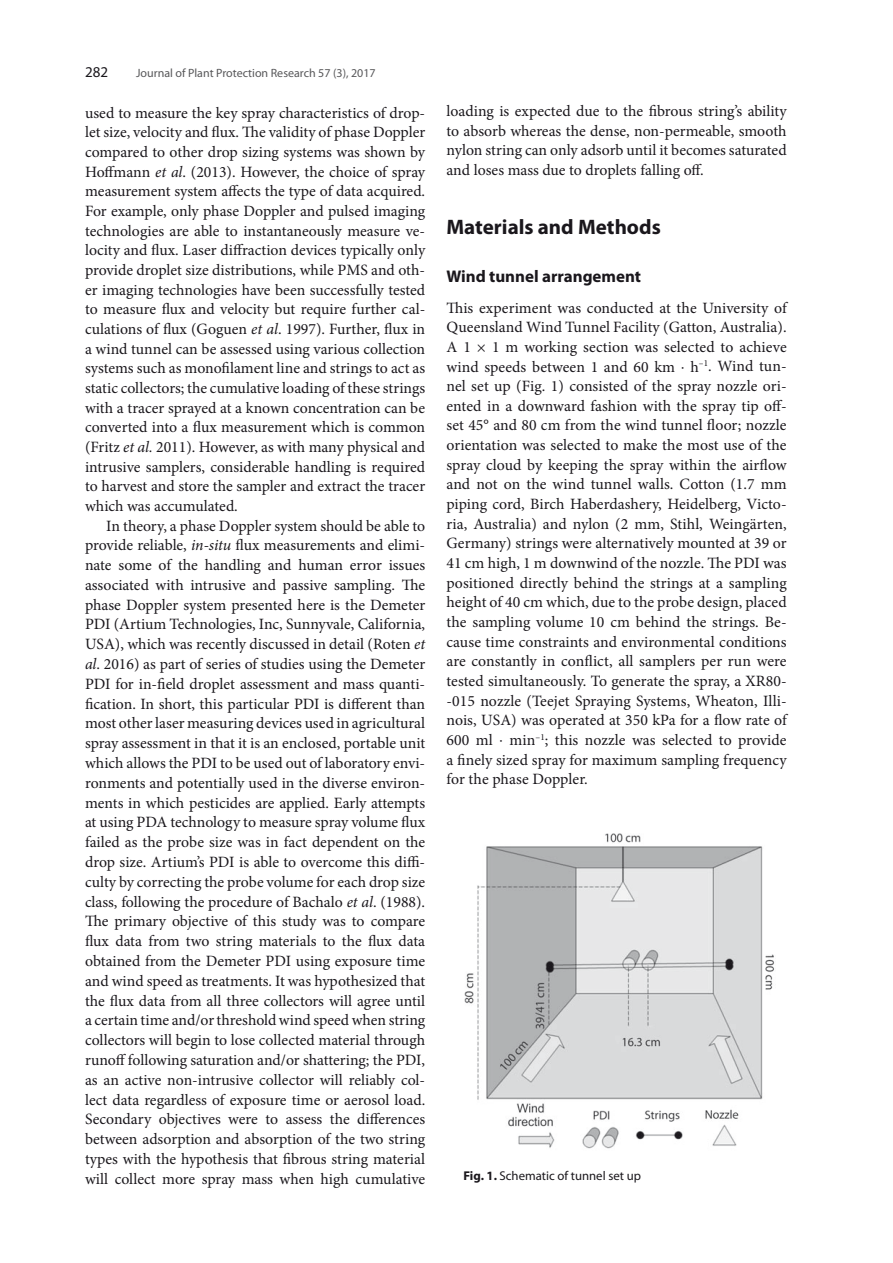
<style>
.page{position:relative;width:893px;height:1263px;background:#fff}
.page>*{position:absolute;margin:0;border:0;box-sizing:border-box;transform-origin:0 0}
.t1{font:700 21px "Myriad Pro";color:#1a171c}
.t2{font:700 16.95px "Myriad Pro";color:#1a171c}
.t3{font:15.75px/19.6px "Minion Pro";color:#1a171c;text-align:justify}
.t4{font:15px "Myriad Pro";color:#1a171c}
.t5{font:12.75px "Myriad Pro";color:#1a171c}
.t6{font:12px "Myriad Pro";color:#58585a}
.s1{font-style:italic}
.s2{font-weight:700}
</style>
<div class="page">
<img style="left:464px;top:833px;width:310px;height:316px">
<p class="t4" style="left:85px;top:63px;width:25px">282</p>
<p class="t6" style="left:136px;top:66px;width:241px">Journal of Plant Protection Research 57 (3), 2017</p>
<p class="t3" style="left:85px;top:103px;width:342px">used to measure the key spray characteristics of drop&shy;let size, velocity and flux. The validity of phase Doppler compared to other drop sizing systems was shown by Hoffmann <span class="s1">et al</span>. (2013). However, the choice of spray measurement system affects the type of data acquired.<br>For example, only phase Doppler and pulsed imaging technologies are able to instantaneously measure ve&shy;locity and flux. Laser diffraction devices typically only provide droplet size distributions, while PMS and oth&shy;er imaging technologies have been successfully tested to measure flux and velocity but require further cal&shy;culations of flux (Goguen <span class="s1">et al</span>. 1997). Further, flux in a wind tunnel can be assessed using various collection systems such as monofilament line and strings to act as static collectors; the cumulative loading of these strings with a tracer sprayed at a known concentration can be converted into a flux measurement which is common (Fritz <span class="s1">et al.</span> 2011). However, as with many physical and intrusive samplers, considerable handling is required to harvest and store the sampler and extract the tracer which was accumulated.</p>
<p class="t3" style="left:85px;top:516px;width:342px;text-indent:21px">In theory, a phase Doppler system should be able to provide reliable, <span class="s1">in-situ</span> flux measurements and elimi&shy;nate some of the handling and human error issues associated with intrusive and passive sampling. The phase Doppler system presented here is the Demeter PDI (Artium Technologies, Inc, Sunnyvale, California, USA), which was recently discussed in detail (Roten <span class="s1">et al</span>. 2016) as part of series of studies using the Demeter PDI for in-field droplet assessment and mass quanti&shy;fication. In short, this particular PDI is different than most other laser measuring devices used in agricultural spray assessment in that it is an enclosed, portable unit which allows the PDI to be used out of laboratory envi&shy;ronments and potentially used in the diverse environ&shy;ments in which pesticides are applied. Early attempts at using PDA technology to measure spray volume flux failed as the probe size was in fact dependent on the drop size. Artium’s PDI is able to overcome this diffi&shy;culty by correcting the probe volume for each drop size class, following the procedure of Bachalo <span class="s1">et al</span>. (1988).<br>The primary objective of this study was to compare flux data from two string materials to the flux data obtained from the Demeter PDI using exposure time and wind speed as treatments. It was hypothesized that the flux data from all three collectors will agree until a certain time and/or threshold wind speed when string collectors will begin to lose collected material through runoff following saturation and/or shattering; the PDI, as an active non-intrusive collector will reliably col&shy;lect data regardless of exposure time or aerosol load.<br>Secondary objectives were to assess the differences between adsorption and absorption of the two string types with the hypothesis that fibrous string material will collect more spray mass when high cumulative</p>
<p class="t3" style="left:446px;top:101px;width:342px">loading is expected due to the fibrous string’s ability to absorb whereas the dense, non-permeable, smooth nylon string can only adsorb until it becomes saturated and loses mass due to droplets falling off.</p>
<h1 class="t1" style="left:446px;top:213px;width:216px">Materials and Methods</h1>
<p class="t2" style="left:446px;top:266px;width:196px">Wind tunnel arrangement</p>
<p class="t3" style="left:446px;top:298px;width:342px">This experiment was conducted at the University of Queensland Wind Tunnel Facility (Gatton, Australia).<br>A 1 × 1 m working section was selected to achieve wind speeds between 1 and 60 km ⋅ h<sup>–1</sup>. Wind tun&shy;nel set up (Fig. 1) consisted of the spray nozzle ori&shy;ented in a downward fashion with the spray tip off&shy;set 45° and 80 cm from the wind tunnel floor; nozzle orientation was selected to make the most use of the spray cloud by keeping the spray within the airflow and not on the wind tunnel walls. Cotton (1.7 mm piping cord, Birch Haberdashery, Heidelberg, Victo&shy;ria, Australia) and nylon (2 mm, Stihl, Weingärten, Germany) strings were alternatively mounted at 39 or 41 cm high, 1 m downwind of the nozzle. The PDI was positioned directly behind the strings at a sampling height of 40 cm which, due to the probe design, placed the sampling volume 10 cm behind the strings. Be&shy;cause time constraints and environmental conditions are constantly in conflict, all samplers per run were tested simultaneously. To generate the spray, a XR80- -015 nozzle (Teejet Spraying Systems, Wheaton, Illi&shy;nois, USA) was operated at 350 kPa for a flow rate of 600 ml ⋅ min<sup>–1</sup>; this nozzle was selected to provide a finely sized spray for maximum sampling frequency for the phase Doppler.</p>
<p class="t5" style="left:463px;top:1167px;width:179px"><span class="s2">Fig. 1.</span> Schematic of tunnel set up</p>
</div>
